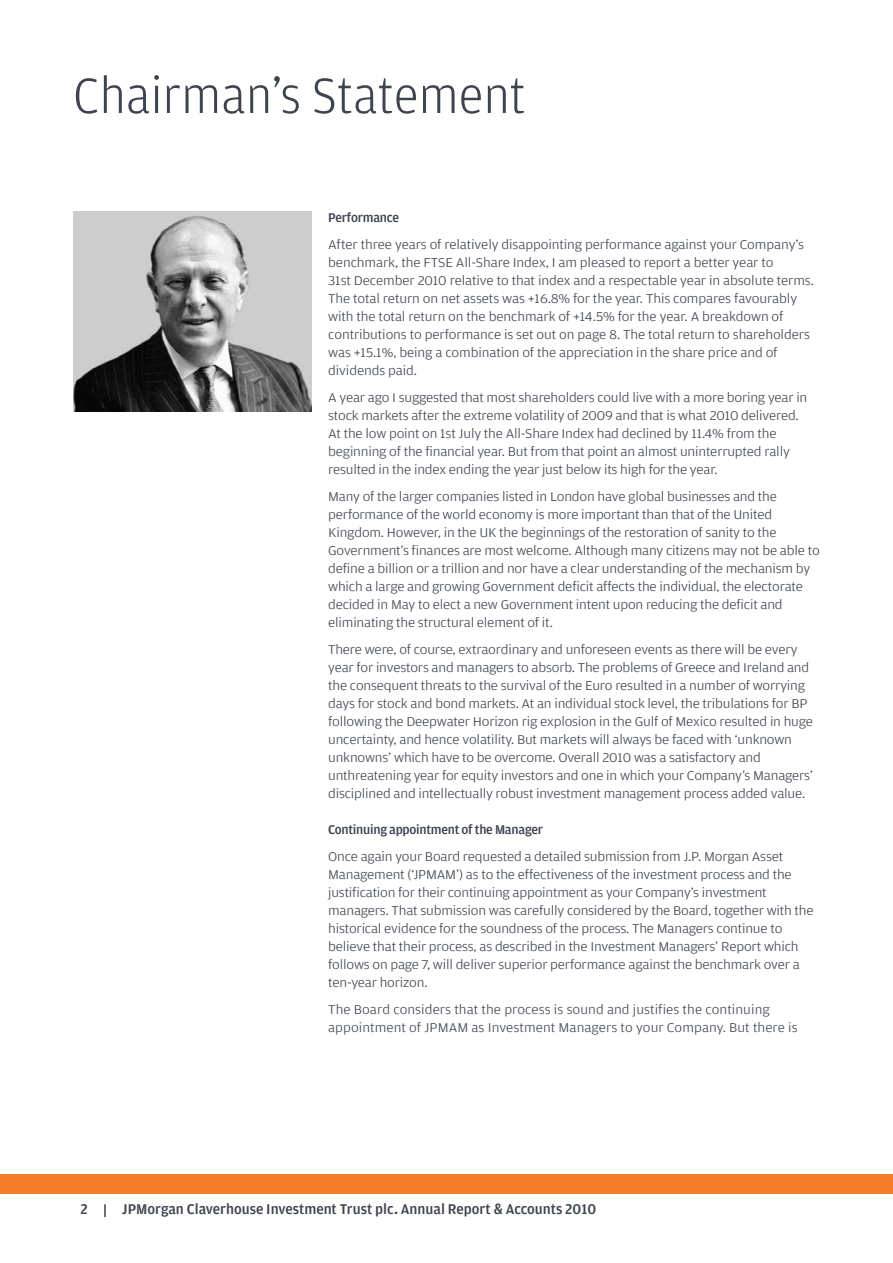
<style>
.page{position:relative;width:893px;height:1263px;background:#fff}
.page>*{position:absolute;margin:0;border:0;box-sizing:border-box;transform-origin:0 0}
.t1{font:300 52.5px "Amplitude";color:#3e444f}
.t2{font:500 15px "Amplitude";color:#3e444f}
.t3{font:300 13.5px/18px "Amplitude Wide";letter-spacing:-.015em;color:#3e444f}
.t4{font:300 13.5px/18px "Amplitude Wide";letter-spacing:.005em;color:#3e444f}
.s1{font-family:"Amplitude";font-weight:500}
</style>
<div class="page">
<div style="left:0;top:1174px;width:893px;height:19px;background:#f47b2a"></div>
<svg style="left:104px;top:1204px;width:2px;height:13px"></svg>
<img style="left:73px;top:211px;width:238px;height:200px">
<p class="t1" style="left:73px;top:64px;width:454px">Chairman’s Statement</p>
<p class="t3" style="left:328px;top:204px;width:477px;line-height:27px"><span class="s1">Performance<br></span>After three years of relatively disappointing performance against your Company’s</p>
<p class="t3" style="left:328px;top:253px;width:487px">benchmark, the FTSE All-Share Index, I am pleased to report a better year to<br>31st December 2010 relative to that index and a respectable year in absolute terms.<br>The total return on net assets was +16.8% for the year. This compares favourably with the total return on the benchmark of +14.5% for the year. A breakdown of contributions to performance is set out on page 8. The total return to shareholders was +15.1%, being a combination of the appreciation in the share price and of dividends paid.</p>
<p class="t3" style="left:328px;top:388px;width:481px">A year ago I suggested that most shareholders could live with a more boring year in stock markets after the extreme volatility of 2009 and that is what 2010 delivered.<br>At the low point on 1st July the All-Share Index had declined by 11.4% from the beginning of the financial year. But from that point an almost uninterrupted rally resulted in the index ending the year just below its high for the year.</p>
<p class="t3" style="left:328px;top:487px;width:493px">Many of the larger companies listed in London have global businesses and the performance of the world economy is more important than that of the United Kingdom. However, in the UK the beginnings of the restoration of sanity to the Government’s finances are most welcome. Although many citizens may not be able to define a billion or a trillion and nor have a clear understanding of the mechanism by which a large and growing Government deficit affects the individual, the electorate decided in May to elect a new Government intent upon reducing the deficit and eliminating the structural element of it.</p>
<p class="t3" style="left:328px;top:640px;width:487px">There were, of course, extraordinary and unforeseen events as there will be every year for investors and managers to absorb. The problems of Greece and Ireland and the consequent threats to the survival of the Euro resulted in a number of worrying days for stock and bond markets. At an individual stock level, the tribulations for BP following the Deepwater Horizon rig explosion in the Gulf of Mexico resulted in huge uncertainty, and hence volatility. But markets will always be faced with ‘unknown unknowns’ which have to be overcome. Overall 2010 was a satisfactory and unthreatening year for equity investors and one in which your Company’s Managers’ disciplined and intellectually robust investment management process added value.</p>
<p class="t3" style="left:328px;top:816px;width:457px;line-height:27px"><span class="s1">Continuing appointment of the Manager<br></span>Once again your Board requested a detailed submission from J.P. Morgan Asset</p>
<p class="t3" style="left:328px;top:865px;width:487px">Management (‘JPMAM’) as to the effectiveness of the investment process and the justification for their continuing appointment as your Company’s investment managers. That submission was carefully considered by the Board, together with the historical evidence for the soundness of the process. The Managers continue to believe that their process, as described in the Investment Managers’ Report which follows on page 7, will deliver superior performance against the benchmark over a ten-year horizon.</p>
<p class="t4" style="left:328px;top:1000px;width:471px">The Board considers that the process is sound and justifies the continuing appointment of JPMAM as Investment Managers to your Company. But there is</p>
<p class="t2" style="left:81px;top:1200px;width:9px">2</p>
<p class="t2" style="left:122px;top:1200px;width:476px">JPMorgan Claverhouse Investment Trust plc. Annual Report &amp; Accounts 2010</p>
</div>
